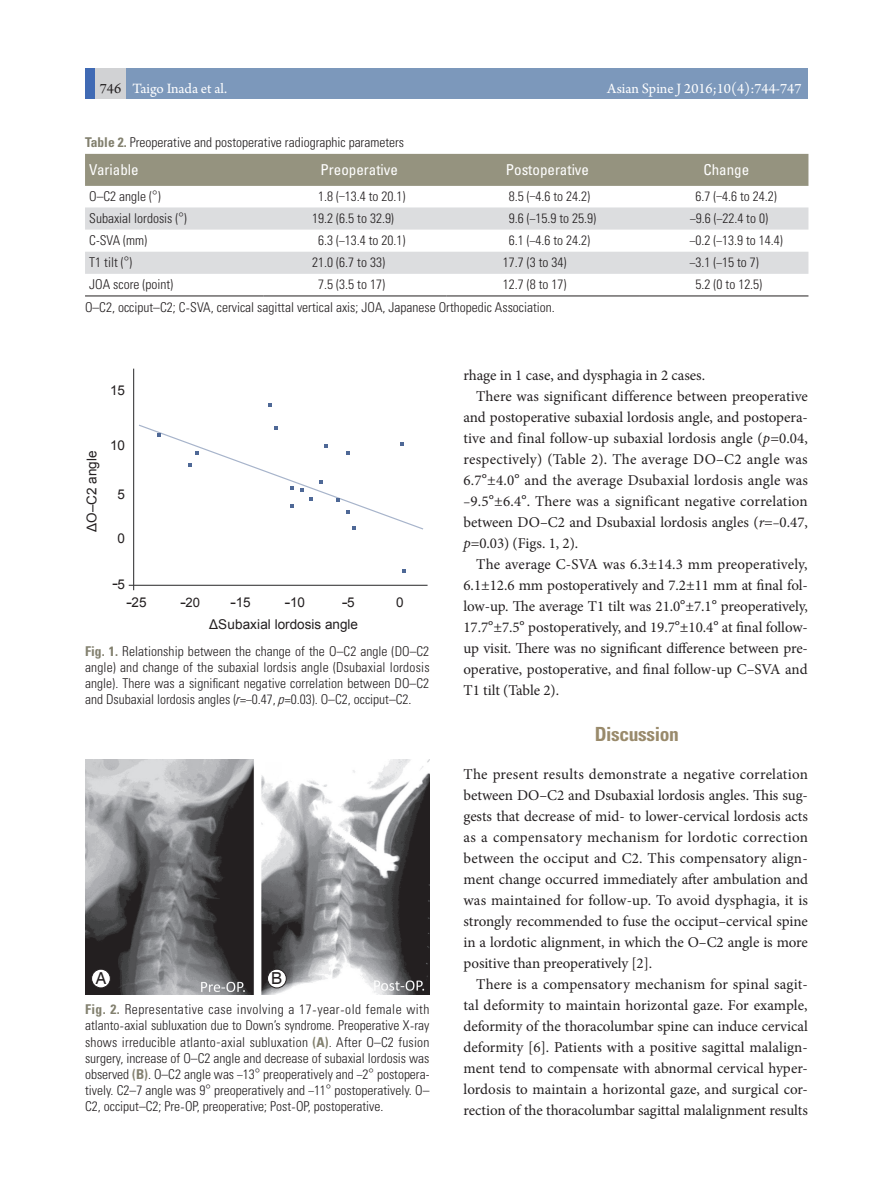
<style>
.page{position:relative;width:893px;height:1191px;background:#fff}
.page>*{position:absolute;margin:0;border:0;box-sizing:border-box;transform-origin:0 0}
.본문_대제목{font:700 condensed 19.5px "Univers LT Std";letter-spacing:-.02em;color:#998a6b}
.t1{font:16.5px "Helvetica";color:#231f20}
.본문_내용{font:15px/21px "Minion Pro";letter-spacing:-.005em;color:#231f20;text-align:justify}
.본문_내용_첫문단{font:15px/21px "Minion Pro";letter-spacing:-.005em;color:#231f20;text-align:justify}
.t2{font:15px "Arno Pro";color:#fff}
.표_머리행{font:condensed 15px "Univers LT Std";color:#fff}
.표_그림설명{font:300 condensed 13.5px/16.2px "Univers LT Std";color:#231f20;text-align:justify}
.표_본문{font:300 condensed 13.5px "Univers LT Std";color:#231f20}
.표_왼쪽행{font:300 condensed 13.5px "Univers LT Std";color:#231f20}
.t3{font:13.5px "Arial";color:#231f20}
.t4{font:13.05px "Arial";color:#231f20}
.t5{font:700 9.75px "Arial";color:#231f20;scale:.88 1}
.s1{color:#231f20}
.s2{font-weight:700;color:#82806e}
.s3{font-size:12.15px}
.s4{font-family:"Minion Pro";font-weight:400;font-stretch:normal}
.s5{font-weight:400;font-size:13.5px}
.s6{font-weight:700;font-size:9.75px}
.s7{font-style:italic}
.s8{font-size:13.95px}
</style>
<div class="page">
<div style="left:85px;top:68px;width:58px;height:31px;background:#d1d2d4"></div>
<div style="left:126px;top:68px;width:682px;height:31px;background:#7c98bb"></div>
<div style="left:85px;top:68px;width:10px;height:31px;background:#406ab4"></div>
<div style="left:85px;top:154px;width:723px;height:32px;background:#95937f"></div>
<svg style="left:85px;top:207px;width:723px;height:67px;fill:#dcdddf"></svg>
<hr style="left:85px;top:296px;width:179px;height:1px;background:#231f20">
<hr style="left:264px;top:296px;width:182px;height:1px;background:#231f20">
<hr style="left:446px;top:296px;width:194px;height:1px;background:#231f20">
<hr style="left:640px;top:296px;width:168px;height:1px;background:#231f20">
<hr style="left:133px;top:369px;width:1px;height:221px;background:#3e3e3f">
<hr style="left:129px;top:585px;width:299px;height:1px;background:#3e3e3f">
<svg style="left:268px;top:403px;width:4px;height:4px"></svg>
<svg style="left:403px;top:569px;width:3px;height:4px"></svg>
<svg style="left:139px;top:424px;width:285px;height:106px"></svg>
<img style="left:85px;top:759px;width:344px;height:235px">
<div style="left:92px;top:969px;width:18px;height:19px;background:#fff;border-radius:50%"></div>
<div style="left:91px;top:969px;width:20px;height:19px;border:1px solid #231f20;border-radius:50%"></div>
<div style="left:267px;top:969px;width:19px;height:19px;background:#fff;border-radius:50%"></div>
<div style="left:267px;top:969px;width:19px;height:19px;border:1px solid #231f20;border-radius:50%"></div>
<p class="t2" style="left:100px;top:80px;width:129px"><span class="s1">746</span> Taigo Inada et al.</p>
<p class="t2" style="left:607px;top:80px;width:196px">Asian Spine J 2016;10(4):744-747</p>
<p class="표_그림설명" style="left:85px;top:134px;width:321px"><span class="s2">Table 2.</span> Preoperative and postoperative radiographic parameters</p>
<p class="표_머리행" style="left:89px;top:160px;width:51px">Variable</p>
<p class="표_머리행" style="left:321px;top:160px;width:79px">Preoperative</p>
<p class="표_머리행" style="left:506px;top:160px;width:85px">Postoperative</p>
<p class="표_머리행" style="left:703px;top:160px;width:47px">Change</p>
<p class="표_왼쪽행" style="left:89px;top:188px;width:73px">O–C2 angle (°)</p>
<p class="표_본문" style="left:318px;top:188px;width:89px">1.8 (<span class="s3">–</span>13.4 to 20.1)</p>
<p class="표_본문" style="left:509px;top:188px;width:83px">8.5 (<span class="s3">–</span>4.6 to 24.2)</p>
<p class="표_본문" style="left:695px;top:188px;width:83px">6.7 (<span class="s3">–</span>4.6 to 24.2)</p>
<p class="표_왼쪽행" style="left:89px;top:210px;width:99px">Subaxial lordosis (°)</p>
<p class="표_본문" style="left:312px;top:210px;width:83px">19.2 (6.5 to 32.9)</p>
<p class="표_본문" style="left:509px;top:210px;width:89px">9.6 (<span class="s3">–</span>15.9 to 25.9)</p>
<p class="표_본문" style="left:690px;top:210px;width:79px"><span class="s3">–</span>9.6 (<span class="s3">–</span>22.4 to 0)</p>
<p class="표_왼쪽행" style="left:89px;top:232px;width:60px">C-SVA (mm)</p>
<p class="표_본문" style="left:318px;top:232px;width:89px">6.3 (<span class="s3">–</span>13.4 to 20.1)</p>
<p class="표_본문" style="left:509px;top:232px;width:83px">6.1 (<span class="s3">–</span>4.6 to 24.2)</p>
<p class="표_본문" style="left:690px;top:232px;width:94px"><span class="s3">–</span>0.2 (<span class="s3">–</span>13.9 to 14.4)</p>
<p class="표_왼쪽행" style="left:89px;top:254px;width:44px">T1 tilt (°)</p>
<p class="표_본문" style="left:312px;top:254px;width:74px">21.0 (6.7 to 33)</p>
<p class="표_본문" style="left:503px;top:254px;width:65px">17.7 (3 to 34)</p>
<p class="표_본문" style="left:690px;top:254px;width:70px"><span class="s3">–</span>3.1 (<span class="s3">–</span>15 to 7)</p>
<p class="표_왼쪽행" style="left:89px;top:276px;width:85px">JOA score (point)</p>
<p class="표_본문" style="left:318px;top:276px;width:68px">7.5 (3.5 to 17)</p>
<p class="표_본문" style="left:503px;top:276px;width:65px">12.7 (8 to 17)</p>
<p class="표_본문" style="left:696px;top:276px;width:68px">5.2 (0 to 12.5)</p>
<p class="표_그림설명" style="left:85px;top:299px;width:471px">O–C2, occiput–C2; C<span class="s4">-</span>SVA, cervical sagittal vertical axis; JOA, Japanese Orthopedic Association.</p>
<p class="t3" style="left:110px;top:381px;width:17px">15</p>
<p class="t3" style="left:83px;top:532px;width:83px;rotate:-90deg">ΔO–C2 angle</p>
<p class="t3" style="left:110px;top:436px;width:17px">10</p>
<p class="t3" style="left:118px;top:485px;width:9px">5</p>
<p class="t3" style="left:118px;top:529px;width:9px">0</p>
<p class="t5" style="left:113px;top:577px;width:15px">–<span class="s5">5</span></p>
<p class="t3" style="left:127px;top:593px;width:21px"><span class="s6">–</span>25</p>
<p class="t4" style="left:181px;top:593px;width:21px"><span class="s6">–</span>20</p>
<p class="t3" style="left:231px;top:593px;width:21px"><span class="s6">–</span>15</p>
<p class="t3" style="left:285px;top:593px;width:21px"><span class="s6">–</span>10</p>
<p class="t5" style="left:343px;top:595px;width:15px">–<span class="s5">5</span></p>
<p class="t3" style="left:396px;top:593px;width:9px">0</p>
<p class="t3" style="left:209px;top:615px;width:150px">ΔSubaxial lordosis angle</p>
<p class="표_그림설명" style="left:85px;top:643px;width:346px"><span class="s2">Fig. 1.</span> Relationship between the change of the O–C2 angle (DO–C2 angle) and change of the subaxial lordsis angle (Dsubaxial lordosis angle). There was a significant negative correlation between DO–C2 and Dsubaxial lordosis angles (<span class="s7">r</span>=<span class="s3">–</span>0.47, <span class="s7">p</span>=0.03). O–C2, occiput–C2.</p>
<p class="t1" style="left:95px;top:969px;width:13px">A</p>
<p class="t1" style="left:271px;top:969px;width:13px">B</p>
<p class="표_그림설명" style="left:85px;top:1001px;width:346px"><span class="s2">Fig. 2.</span> Representative case involving a 17<span class="s4">-</span>year<span class="s4">-</span>old female with atlanto<span class="s4">-</span>axial subluxation due to Down’s syndrome. Preoperative X<span class="s4">-</span>ray shows irreducible atlanto<span class="s4">-</span>axial subluxation <span class="s2">(A)</span>. After O–C2 fusion surgery, increase of O–C2 angle and decrease of subaxial lordosis was observed <span class="s2">(B)</span>. O–C2 angle was <span class="s3">–</span>13° preoperatively and <span class="s3">–</span>2° postopera&shy;tively. C2–7 angle was 9° preoperatively and <span class="s3">–</span>11° postoperatively. O– C2, occiput–C2; Pre<span class="s4">-</span>OP, preoperative; Post<span class="s4">-</span>OP, postoperative.</p>
<p class="본문_내용_첫문단" style="left:463px;top:364px;width:243px">rhage in 1 case, and dysphagia in 2 cases.</p>
<p class="본문_내용" style="left:463px;top:385px;width:346px;text-indent:13px">There was significant difference between preoperative and postoperative subaxial lordosis angle, and postopera&shy;tive and final follow-up subaxial lordosis angle (<span class="s7">p</span>=0.04, respectively) (Table 2). The average DO–C2 angle was 6.7°±4.0° and the average Dsubaxial lordosis angle was <span class="s8">–</span>9.5°±6.4°. There was a significant negative correlation between DO–C2 and Dsubaxial lordosis angles (<span class="s7">r</span>=<span class="s8">–</span>0.47, <span class="s7">p</span>=0.03) (Figs. 1, 2).</p>
<p class="본문_내용" style="left:463px;top:553px;width:346px;text-indent:13px">The average C-SVA was 6.3±14.3 mm preoperatively, 6.1±12.6 mm postoperatively and 7.2±11 mm at final fol&shy;low-up. The average T1 tilt was 21.0°±7.1° preoperatively, 17.7°±7.5° postoperatively, and 19.7°±10.4° at final follow&shy;up visit. There was no significant difference between pre&shy;operative, postoperative, and final follow-up C–SVA and T1 tilt (Table 2).</p>
<p class="본문_대제목" style="left:595px;top:722px;width:86px">Discussion</p>
<p class="본문_내용_첫문단" style="left:463px;top:763px;width:346px">The present results demonstrate a negative correlation between DO–C2 and Dsubaxial lordosis angles. This sug&shy;gests that decrease of mid- to lower-cervical lordosis acts as a compensatory mechanism for lordotic correction between the occiput and C2. This compensatory align&shy;ment change occurred immediately after ambulation and was maintained for follow-up. To avoid dysphagia, it is strongly recommended to fuse the occiput–cervical spine in a lordotic alignment, in which the O–C2 angle is more positive than preoperatively [2].</p>
<p class="본문_내용" style="left:463px;top:973px;width:346px;text-indent:13px">There is a compensatory mechanism for spinal sagit&shy;tal deformity to maintain horizontal gaze. For example, deformity of the thoracolumbar spine can induce cervical deformity [6]. Patients with a positive sagittal malalign&shy;ment tend to compensate with abnormal cervical hyper&shy;lordosis to maintain a horizontal gaze, and surgical cor&shy;rection of the thoracolumbar sagittal malalignment results</p>
</div>
